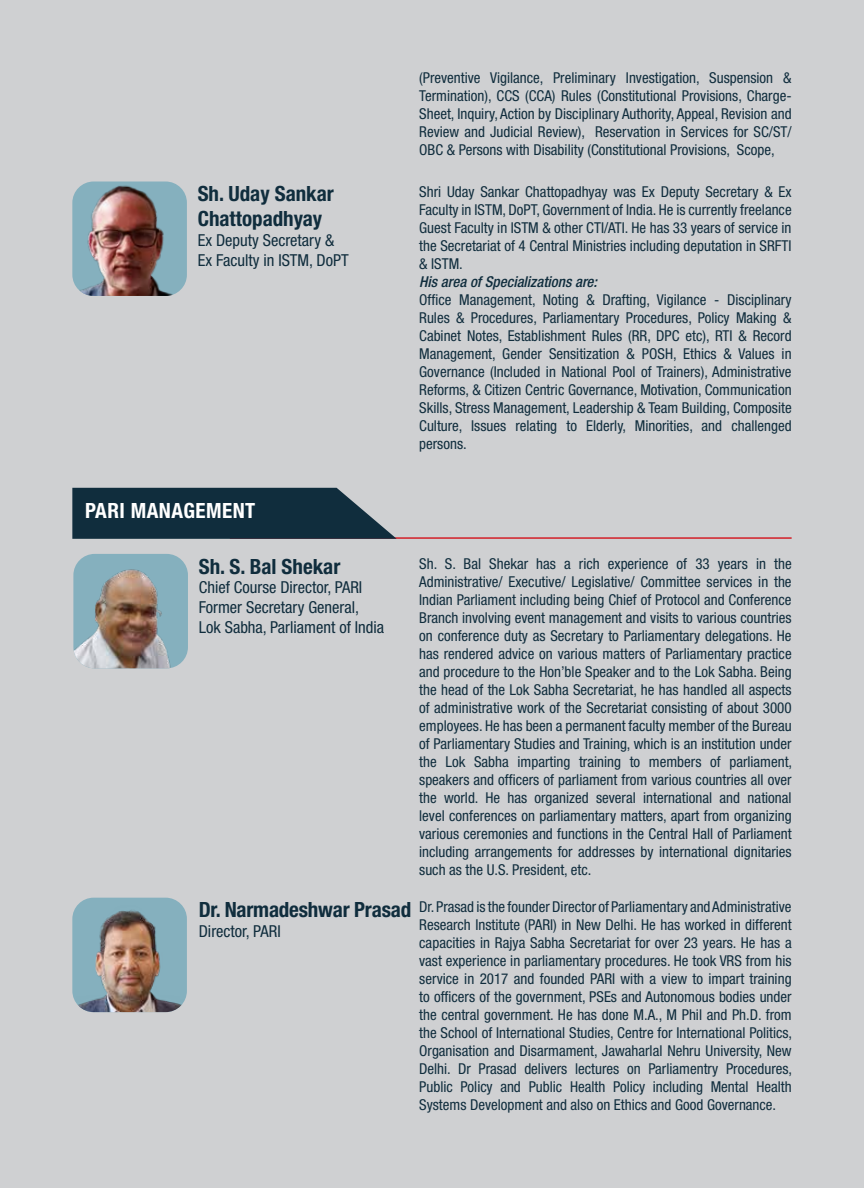
<style>
.page{position:relative;width:864px;height:1188px;background:#fff}
.page>*{position:absolute;margin:0;border:0;box-sizing:border-box;transform-origin:0 0}
.t1{font:700 condensed 21px/25.2px "Helvetica Neue LT Std";color:#102d3d}
.t2{font:700 condensed 21px "Helvetica Neue LT Std";letter-spacing:.02em;color:#fff}
.t3{font:condensed 16.5px/19.8px "Helvetica Neue LT Std";color:#102d3d}
.t4{font:condensed 15px/18px "Helvetica Neue LT Std";color:#102d3d;text-align:justify}
.t5{font:italic 500 condensed 15px "Helvetica Neue LT Std";color:#102d3d}
</style>
<div class="page">
<div style="left:0;top:0;width:863px;height:1188px;background:#cfd0d2"></div>
<hr style="left:230px;top:537px;width:561px;height:2px;background:#d31f28">
<svg style="left:72px;top:488px;width:324px;height:51px;background:#213b4a"></svg>
<img style="left:72px;top:182px;width:115px;height:114px">
<img style="left:73px;top:554px;width:115px;height:114px">
<img style="left:72px;top:898px;width:115px;height:114px">
<h1 class="t1" style="left:198px;top:181px;width:138px">Sh. Uday Sankar<br>Chattopadhyay</h1>
<p class="t3" style="left:198px;top:230px;width:152px">Ex Deputy Secretary &amp;<br>Ex Faculty in ISTM, DoPT</p>
<p class="t4" style="left:419px;top:69px;width:374px">(Preventive Vigilance, Preliminary Investigation, Suspension &amp; Termination), CCS (CCA) Rules (Constitutional Provisions, Charge-Sheet, Inquiry, Action by Disciplinary Authority, Appeal, Revision and Review and Judicial Review), Reservation in Services for SC/ST/ OBC &amp; Persons with Disability (Constitutional Provisions, Scope,</p>
<p class="t4" style="left:419px;top:183px;width:374px">Shri Uday Sankar Chattopadhyay was Ex Deputy Secretary &amp; Ex Faculty in ISTM, DoPT, Government of India. He is currently freelance Guest Faculty in ISTM &amp; other CTI/ATI. He has 33 years of service in the Secretariat of 4 Central Ministries including deputation in SRFTI &amp; ISTM.</p>
<p class="t5" style="left:419px;top:273px;width:179px">His area of Specializations are:</p>
<p class="t4" style="left:419px;top:291px;width:374px">Office Management, Noting &amp; Drafting, Vigilance - Disciplinary Rules &amp; Procedures, Parliamentary Procedures, Policy Making &amp; Cabinet Notes, Establishment Rules (RR, DPC etc), RTI &amp; Record Management, Gender Sensitization &amp; POSH, Ethics &amp; Values in Governance (Included in National Pool of Trainers), Administrative Reforms, &amp; Citizen Centric Governance, Motivation, Communication Skills, Stress Management, Leadership &amp; Team Building, Composite Culture, Issues relating to Elderly, Minorities, and challenged persons.</p>
<h1 class="t2" style="left:85px;top:498px;width:171px">PARI MANAGEMENT</h1>
<h1 class="t1" style="left:199px;top:553px;width:143px">Sh. S. Bal Shekar</h1>
<p class="t3" style="left:199px;top:578px;width:187px">Chief Course Director, PARI<br>Former Secretary General,<br>Lok Sabha, Parliament of India</p>
<h1 class="t1" style="left:199px;top:897px;width:214px">Dr. Narmadeshwar Prasad</h1>
<p class="t3" style="left:199px;top:921px;width:83px">Director, PARI</p>
<p class="t4" style="left:419px;top:555px;width:374px">Sh. S. Bal Shekar has a rich experience of 33 years in the Administrative/ Executive/ Legislative/ Committee services in the Indian Parliament including being Chief of Protocol and Conference Branch involving event management and visits to various countries on conference duty as Secretary to Parliamentary delegations. He has rendered advice on various matters of Parliamentary practice and procedure to the Hon’ble Speaker and to the Lok Sabha. Being the head of the Lok Sabha Secretariat, he has handled all aspects of administrative work of the Secretariat consisting of about 3000 employees. He has been a permanent faculty member of the Bureau of Parliamentary Studies and Training, which is an institution under the Lok Sabha imparting training to members of parliament, speakers and officers of parliament from various countries all over the world. He has organized several international and national level conferences on parliamentary matters, apart from organizing various ceremonies and functions in the Central Hall of Parliament including arrangements for addresses by international dignitaries such as the U.S. President, etc.</p>
<p class="t4" style="left:419px;top:898px;width:374px">Dr. Prasad is the founder Director of Parliamentary and Administrative Research Institute (PARI) in New Delhi. He has worked in different capacities in Rajya Sabha Secretariat for over 23 years. He has a vast experience in parliamentary procedures. He took VRS from his service in 2017 and founded PARI with a view to impart training to officers of the government, PSEs and Autonomous bodies under the central government. He has done M.A., M Phil and Ph.D. from the School of International Studies, Centre for International Politics, Organisation and Disarmament, Jawaharlal Nehru University, New Delhi. Dr Prasad delivers lectures on Parliamentry Procedures, Public Policy and Public Health Policy including Mental Health Systems Development and also on Ethics and Good Governance.</p>
</div>
